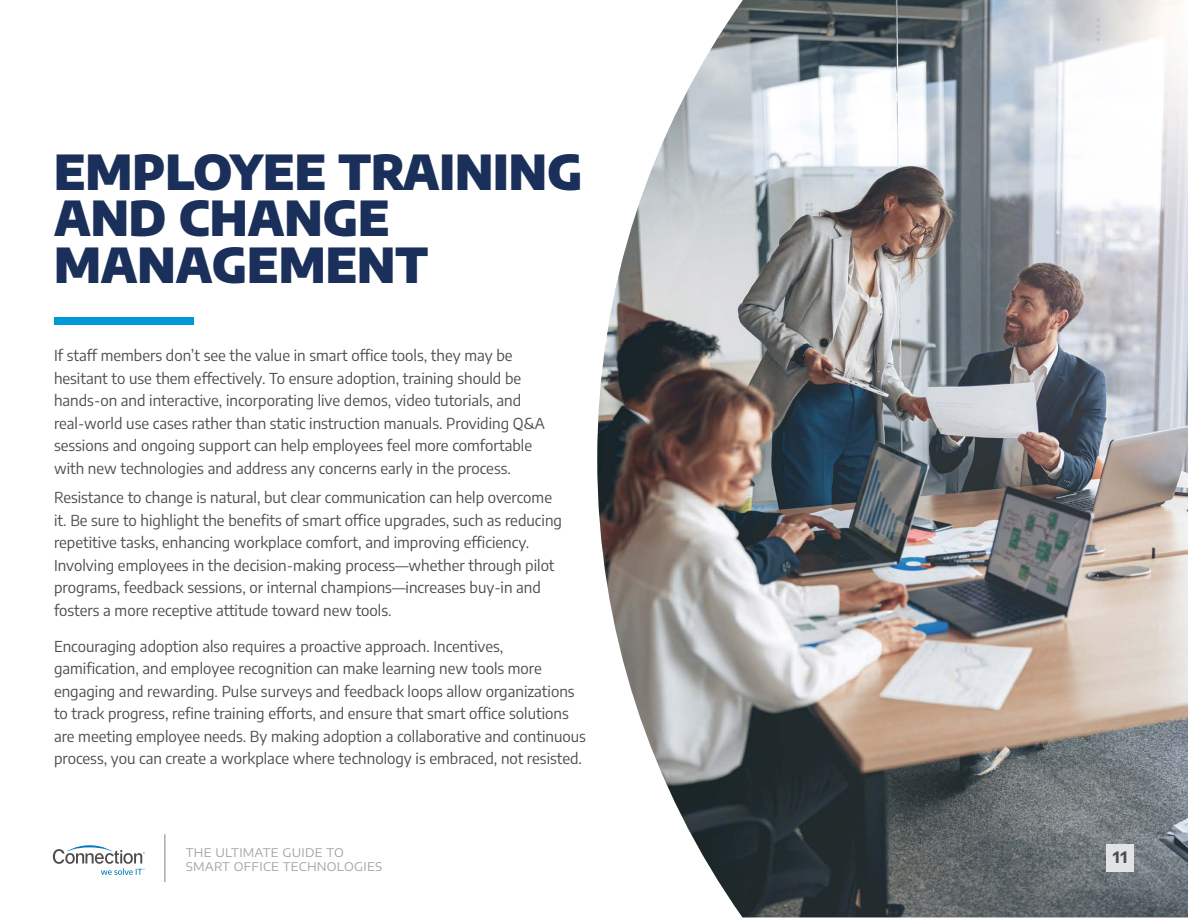
<style>
.page{position:relative;width:1188px;height:918px;background:#fff}
.page>*{position:absolute;margin:0;border:0;box-sizing:border-box;transform-origin:0 0}
.t1{font:900 48px/46.5px "Encode Sans";color:#1a2f5a}
.t2{font:100 condensed 15.6px "Encode Sans";color:#4d4d4f}
.t3{font:15px/22.5px "Encode Sans";color:#4d4d4f}
.t4{font:11.85px/14.2px "Encode Sans Expanded";letter-spacing:.02em;color:#676466}
</style>
<div class="page">
<div style="left:54px;top:318px;width:139px;height:7px;background:#0099d6"></div>
<img style="left:597px;top:0;width:591px;height:917px">
<svg style="left:1097px;top:18px;width:3px;height:23px"></svg>
<svg style="left:53px;top:845px;width:92px;height:30px"></svg>
<hr style="left:165px;top:834px;width:1px;height:48px;background:#818386">
<div style="left:1106px;top:844px;width:28px;height:28px;background:#e0e4e7"></div>
<h1 class="t1" style="left:54px;top:145px;width:530px">EMPLOYEE TRAINING<br>AND CHANGE<br>MANAGEMENT</h1>
<p class="t3" style="left:54px;top:344px;width:492px">If staff members don’t see the value in smart office tools, they may be hesitant to use them effectively. To ensure adoption, training should be hands-on and interactive, incorporating live demos, video tutorials, and real-world use cases rather than static instruction manuals. Providing Q&amp;A sessions and ongoing support can help employees feel more comfortable with new technologies and address any concerns early in the process.</p>
<p class="t3" style="left:54px;top:485px;width:509px">Resistance to change is natural, but clear communication can help overcome it. Be sure to highlight the benefits of smart office upgrades, such as reducing repetitive tasks, enhancing workplace comfort, and improving efficiency.<br>Involving employees in the decision-making process—whether through pilot programs, feedback sessions, or internal champions—increases buy-in and fosters a more receptive attitude toward new tools.</p>
<p class="t3" style="left:54px;top:634px;width:534px">Encouraging adoption also requires a proactive approach. Incentives, gamification, and employee recognition can make learning new tools more engaging and rewarding. Pulse surveys and feedback loops allow organizations to track progress, refine training efforts, and ensure that smart office solutions are meeting employee needs. By making adoption a collaborative and continuous process, you can create a workplace where technology is embraced, not resisted.</p>
<p class="t4" style="left:186px;top:845px;width:198px">THE ULTIMATE GUIDE TO<br>SMART OFFICE TECHNOLOGIES</p>
<p class="t2" style="left:1113px;top:847px;width:16px">11</p>
</div>
